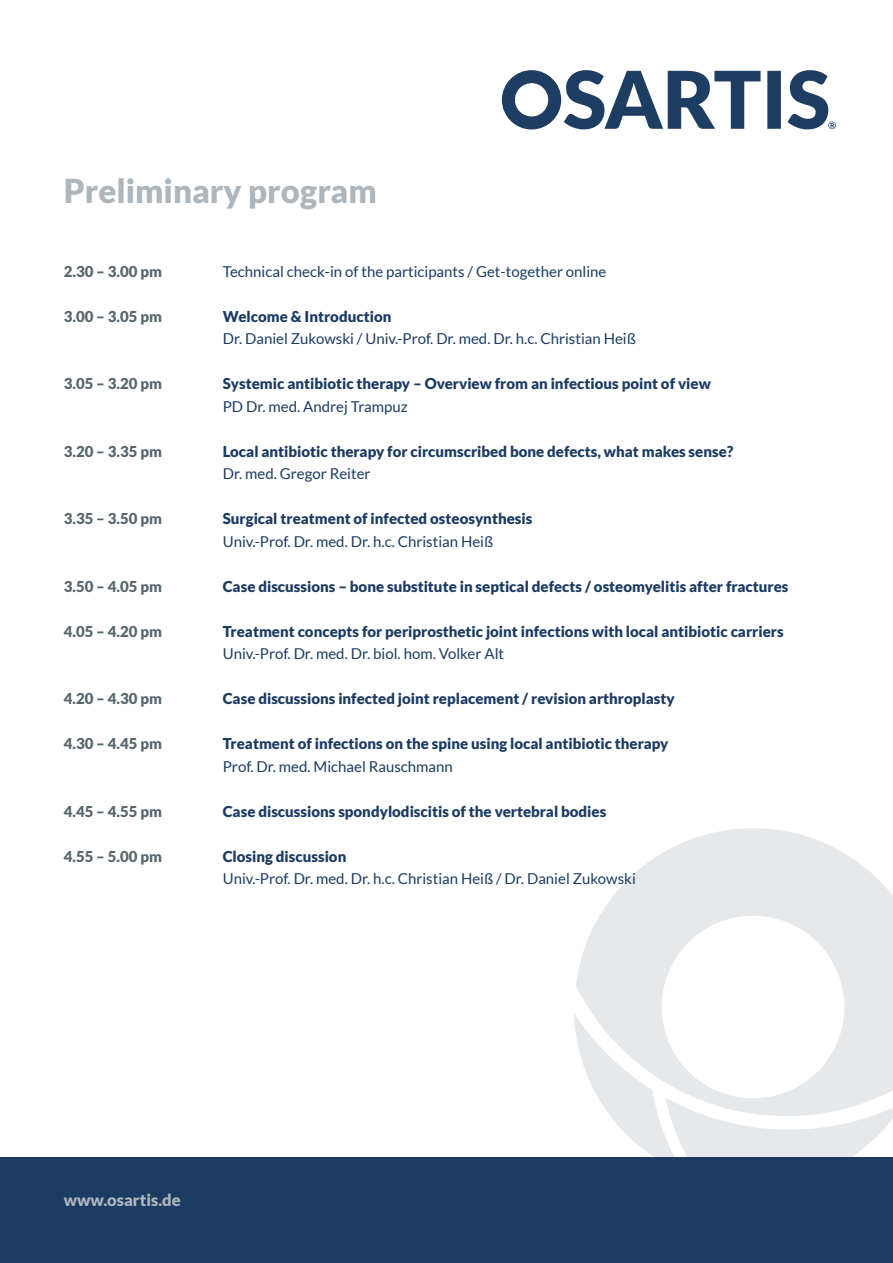
<style>
.page{position:relative;width:893px;height:1263px;background:#fff}
.page>*{position:absolute;margin:0;border:0;box-sizing:border-box;transform-origin:0 0}
.t1{font:900 33px "Lato";color:#adb6bc}
.t2{font:900 16.5px "Lato";color:#adb6bc}
.t3{font:900 15px "Lato";color:#1c3b63}
.t4{font:15px "Lato";color:#1c3b63}
.t5{font:900 15px "Lato";color:#57666d}
</style>
<div class="page">
<svg style="left:574px;top:1014px;width:319px;height:144px"></svg>
<svg style="left:576px;top:828px;width:317px;height:296px;fill:#e6e9eb"></svg>
<div style="left:0;top:1158px;width:893px;height:105px;background:#1c3b63"></div>
<svg style="left:502px;top:70px;width:334px;height:59px"></svg>
<h1 class="t1" style="left:64px;top:172px;width:315px">Preliminary program</h1>
<p class="t5" style="left:64px;top:262px;width:100px">2.30 – 3.00 pm</p>
<p class="t4" style="left:223px;top:263px;width:385px">Technical check-in of the participants / Get-together online</p>
<p class="t5" style="left:64px;top:307px;width:100px">3.00 – 3.05 pm</p>
<p class="t3" style="left:223px;top:307px;width:170px">Welcome &amp; Introduction</p>
<p class="t4" style="left:223px;top:330px;width:415px">Dr. Daniel Zukowski / Univ.-Prof. Dr. med. Dr. h.c. Christian Heiß</p>
<p class="t5" style="left:64px;top:375px;width:100px">3.05 – 3.20 pm</p>
<p class="t3" style="left:223px;top:375px;width:490px">Systemic antibiotic therapy – Overview from an infectious point of view</p>
<p class="t4" style="left:223px;top:398px;width:186px">PD Dr. med. Andrej Trampuz</p>
<p class="t5" style="left:64px;top:442px;width:100px">3.20 – 3.35 pm</p>
<p class="t3" style="left:223px;top:442px;width:512px">Local antibiotic therapy for circumscribed bone defects, what makes sense?</p>
<p class="t4" style="left:223px;top:465px;width:149px">Dr. med. Gregor Reiter</p>
<p class="t5" style="left:64px;top:510px;width:100px">3.35 – 3.50 pm</p>
<p class="t3" style="left:223px;top:510px;width:311px">Surgical treatment of infected osteosynthesis</p>
<p class="t4" style="left:223px;top:533px;width:272px">Univ.-Prof. Dr. med. Dr. h.c. Christian Heiß</p>
<p class="t5" style="left:64px;top:577px;width:100px">3.50 – 4.05 pm</p>
<p class="t3" style="left:223px;top:577px;width:567px">Case discussions – bone substitute in septical defects / osteomyelitis after fractures</p>
<p class="t5" style="left:64px;top:622px;width:100px">4.05 – 4.20 pm</p>
<p class="t3" style="left:223px;top:622px;width:562px">Treatment concepts for periprosthetic joint infections with local antibiotic carriers</p>
<p class="t4" style="left:223px;top:645px;width:283px">Univ.-Prof. Dr. med. Dr. biol. hom. Volker Alt</p>
<p class="t5" style="left:64px;top:690px;width:100px">4.20 – 4.30 pm</p>
<p class="t3" style="left:223px;top:690px;width:453px">Case discussions infected joint replacement / revision arthroplasty</p>
<p class="t5" style="left:64px;top:735px;width:100px">4.30 – 4.45 pm</p>
<p class="t3" style="left:223px;top:735px;width:447px">Treatment of infections on the spine using local antibiotic therapy</p>
<p class="t4" style="left:223px;top:758px;width:232px">Prof. Dr. med. Michael Rauschmann</p>
<p class="t5" style="left:64px;top:802px;width:100px">4.45 – 4.55 pm</p>
<p class="t3" style="left:223px;top:802px;width:385px">Case discussions spondylodiscitis of the vertebral bodies</p>
<p class="t5" style="left:64px;top:847px;width:100px">4.55 – 5.00 pm</p>
<p class="t3" style="left:223px;top:847px;width:125px">Closing discussion</p>
<p class="t4" style="left:223px;top:870px;width:415px">Univ.-Prof. Dr. med. Dr. h.c. Christian Heiß / Dr. Daniel Zukowski</p>
<p class="t2" style="left:64px;top:1190px;width:119px">www.osartis.de</p>
</div>
